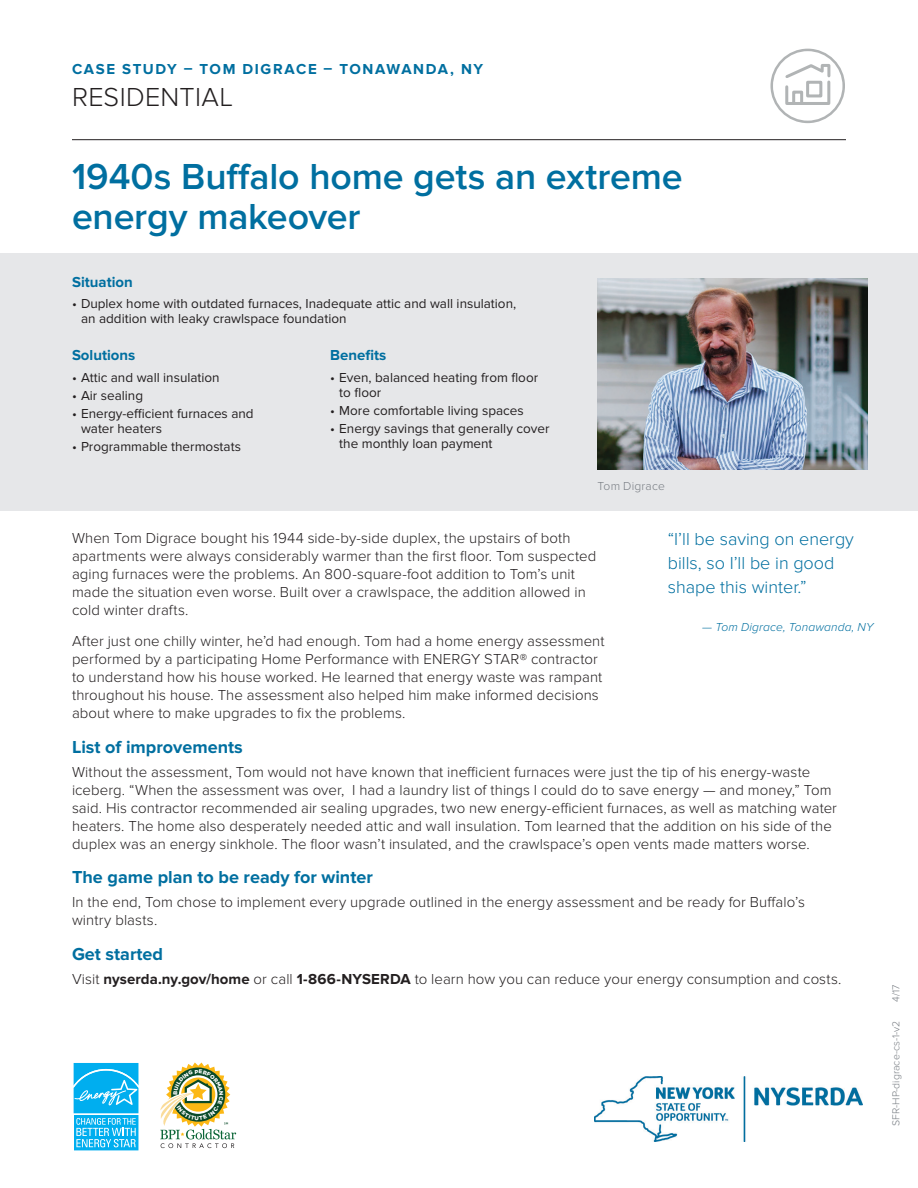
<style>
.page{position:relative;width:918px;height:1188px;background:#fff}
.page>*{position:absolute;margin:0;border:0;box-sizing:border-box;transform-origin:0 0}
.Header_1_-_Title{font:600 37.5px/40.5px "Proxima Nova";letter-spacing:-.005em;color:#006fa0}
.Program_Area{font:300 27px "Proxima Nova";letter-spacing:.01em;color:#231f20}
.Quote_No_Box{font:300 18px/24px "Proxima Nova";color:#006fa0}
.body_copy{font:700 18px "Proxima Nova";color:#006fa0}
.body_copy-2{font:300 15px/18px "Proxima Nova";letter-spacing:.005em;color:#231f20}
.Type_of_Document{font:700 15px "Proxima Nova";letter-spacing:.11em;color:#006fa0}
.Header_2_-_Subhead{font:700 15px "Proxima Nova";color:#006fa0}
.t1{font:13.5px/15px "Proxima Nova";color:#231f20}
.Quote_Byline{font:italic 300 12px "Proxima Nova";letter-spacing:.01em;color:#006fa0}
.Photo_Caption{font:300 12px "Proxima Nova";letter-spacing:.015em;color:#787d83}
.t2{font:300 10.5px "Proxima Nova";color:#787d83}
.s1{font-weight:700}
</style>
<div class="page">
<div style="left:0;top:254px;width:918px;height:257px;background:#e6e7e9"></div>
<svg style="left:770px;top:49px;width:75px;height:74px"></svg>
<img style="left:594px;top:1077px;width:269px;height:64px">
<img style="left:598px;top:278px;width:270px;height:191px">
<hr style="left:72px;top:139px;width:774px;height:1px;background:#231f20">
<div style="left:72px;top:1061px;width:68px;height:54px;background:#f7fcfe"></div>
<svg style="left:73px;top:1063px;width:66px;height:88px;background:#34bef2"></svg>
<svg style="left:160px;top:1063px;width:76px;height:85px"></svg>
<p class="Type_of_Document" style="left:72px;top:60px;width:413px">CASE STUDY – TOM DIGRACE – TONAWANDA, NY</p>
<p class="Program_Area" style="left:72px;top:81px;width:162px">RESIDENTIAL</p>
<p class="Header_1_-_Title" style="left:72px;top:157px;width:612px">1940s Buffalo home gets an extreme energy makeover</p>
<p class="Header_2_-_Subhead" style="left:72px;top:273px;width:62px">Situation</p>
<p class="t1" style="left:81px;top:297px;width:437px;text-indent:-9px">• Duplex home with outdated furnaces, Inadequate attic and wall insulation, an addition with leaky crawlspace foundation</p>
<p class="Header_2_-_Subhead" style="left:72px;top:346px;width:65px">Solutions</p>
<p class="t1" style="left:72px;top:370px;width:149px">• Attic and wall insulation</p>
<p class="t1" style="left:72px;top:388px;width:73px">• Air sealing</p>
<p class="t1" style="left:81px;top:406px;width:174px;text-indent:-9px">• Energy-efficient furnaces and water heaters</p>
<p class="t1" style="left:72px;top:439px;width:170px">• Programmable thermostats</p>
<p class="Header_2_-_Subhead" style="left:330px;top:346px;width:58px">Benefits</p>
<p class="t1" style="left:339px;top:370px;width:200px;text-indent:-9px">• Even, balanced heating from floor to floor</p>
<p class="t1" style="left:330px;top:403px;width:195px">• More comfortable living spaces</p>
<p class="t1" style="left:339px;top:421px;width:212px;text-indent:-9px">• Energy savings that generally cover the monthly loan payment</p>
<p class="Photo_Caption" style="left:598px;top:479px;width:69px">Tom Digrace</p>
<p class="body_copy-2" style="left:72px;top:529px;width:526px">When Tom Digrace bought his 1944 side-by-side duplex, the upstairs of both apartments were always considerably warmer than the first floor. Tom suspected aging furnaces were the problems. An 800-square-foot addition to Tom’s unit made the situation even worse. Built over a crawlspace, the addition allowed in cold winter drafts.</p>
<p class="body_copy-2" style="left:72px;top:633px;width:534px">After just one chilly winter, he’d had enough. Tom had a home energy assessment performed by a participating Home Performance with ENERGY STAR® contractor to understand how his house worked. He learned that energy waste was rampant throughout his house. The assessment also helped him make informed decisions about where to make upgrades to fix the problems.</p>
<p class="body_copy" style="left:72px;top:736px;width:172px">List of improvements</p>
<p class="body_copy-2" style="left:72px;top:763px;width:767px">Without the assessment, Tom would not have known that inefficient furnaces were just the tip of his energy-waste iceberg. “When the assessment was over, I had a laundry list of things I could do to save energy — and money,” Tom said. His contractor recommended air sealing upgrades, two new energy-efficient furnaces, as well as matching water heaters. The home also desperately needed attic and wall insulation. Tom learned that the addition on his side of the duplex was an energy sinkhole. The floor wasn’t insulated, and the crawlspace’s open vents made matters worse.</p>
<p class="body_copy" style="left:72px;top:867px;width:302px">The game plan to be ready for winter</p>
<p class="body_copy-2" style="left:72px;top:894px;width:734px">In the end, Tom chose to implement every upgrade outlined in the energy assessment and be ready for Buffalo’s wintry blasts.</p>
<p class="body_copy" style="left:72px;top:943px;width:93px">Get started</p>
<p class="body_copy-2" style="left:72px;top:970px;width:771px">Visit <span class="s1">nyserda.ny.gov/home</span> or call <span class="s1">1-866-NYSERDA</span> to learn how you can reduce your energy consumption and costs.</p>
<p class="Quote_No_Box" style="left:668px;top:527px;width:188px">“I’ll be saving on energy bills, so I’ll be in good shape this winter.”</p>
<p class="Quote_Byline" style="left:702px;top:621px;width:173px">— Tom Digrace, Tonawanda, NY</p>
<p class="t2" style="left:890px;top:1002px;width:19px;rotate:-90deg">4/17</p>
<p class="t2" style="left:890px;top:1126px;width:107px;rotate:-90deg">SFR-HP-digrace-cs-1-v2</p>
</div>
